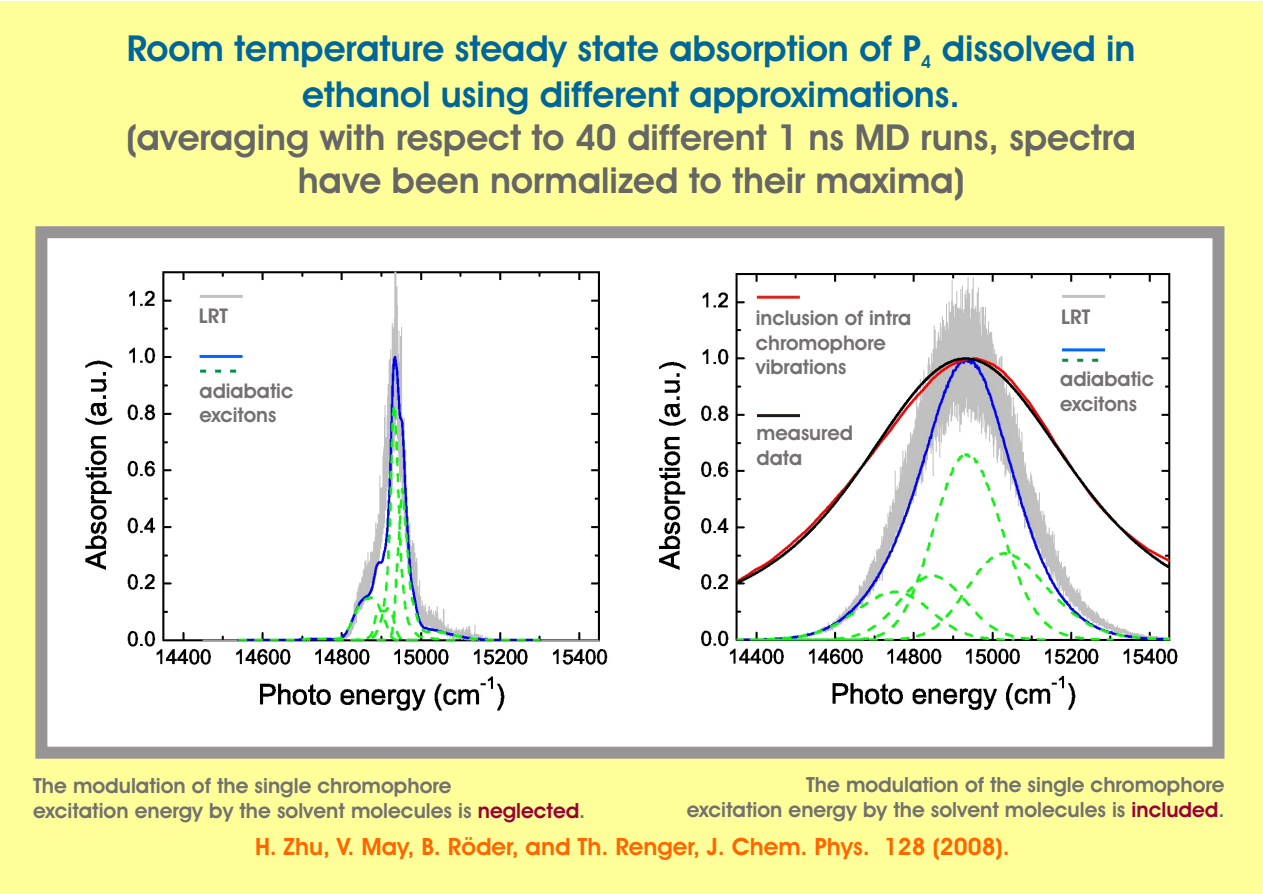
<style>
.page{position:relative;width:1263px;height:894px;background:#fff}
.page>*{position:absolute;margin:0;border:0;box-sizing:border-box;transform-origin:0 0}
.t1{font:700 36px "Avant Garde Bk BT";color:#069}
.t2{font:700 36px/42.9px "Avant Garde Bk BT";color:#666;text-align:center}
.t3{font:700 24px "Avant Garde Bk BT";color:#f60}
.t4{font:700 21px/25px "Avant Garde Bk BT";color:#737070}
.t5{font:700 20.4px/24.3px "Avant Garde Bk BT";color:#737070}
.t6{font:700 18px "Avant Garde Bk BT";color:#069}
.s1{color:#903}
</style>
<div class="page">
<div style="left:0;top:1px;width:1263px;height:893px;background:#ff9"></div>
<img style="left:646px;top:239px;width:565px;height:507px">
<img style="left:48px;top:239px;width:598px;height:507px">
<svg style="left:197px;top:353px;width:49px;height:6px"></svg>
<svg style="left:197px;top:293px;width:49px;height:6px"></svg>
<svg style="left:197px;top:368px;width:49px;height:6px"></svg>
<svg style="left:1059px;top:293px;width:49px;height:6px"></svg>
<svg style="left:1059px;top:347px;width:49px;height:16px"></svg>
<svg style="left:754px;top:413px;width:49px;height:6px"></svg>
<svg style="left:754px;top:294px;width:49px;height:6px"></svg>
<div style="left:35px;top:226px;width:1189px;height:533px;border:12px solid #969494"></div>
<h1 class="t1" style="left:127px;top:34px;width:1010px">Room temperature steady state absorption of P dissolved in</h1>
<p class="t6" style="left:921px;top:55px;width:12px">4</p>
<h1 class="t1" style="left:302px;top:80px;width:659px">ethanol using different approximations.</h1>
<h1 class="t2" style="left:126px;top:119px;width:1011px">(averaging with respect to 40 different 1 ns MD runs, spectra have been normalized to their maxima)</h1>
<p class="t5" style="left:199px;top:305px;width:31px">LRT</p>
<p class="t5" style="left:200px;top:380px;width:95px">adiabatic excitons</p>
<p class="t5" style="left:756px;top:308px;width:157px">inclusion of intra chromophore vibrations</p>
<p class="t5" style="left:757px;top:423px;width:98px">measured data</p>
<p class="t5" style="left:1061px;top:307px;width:31px">LRT</p>
<p class="t5" style="left:1060px;top:369px;width:95px">adiabatic excitons</p>
<p class="t4" style="left:33px;top:775px;width:554px">The modulation of the single chromophore<br>excitation energy by the solvent molecules is <span class="s1">neglected</span>.</p>
<p class="t4" style="left:687px;top:774px;width:539px;text-align:right">The modulation of the single chromophore<br>excitation energy by the solvent molecules is <span class="s1">included</span>.</p>
<p class="t3" style="left:255px;top:837px;width:756px">H. Zhu, V. May, B. Röder, and Th. Renger, J. Chem. Phys. 128 (2008).</p>
</div>
